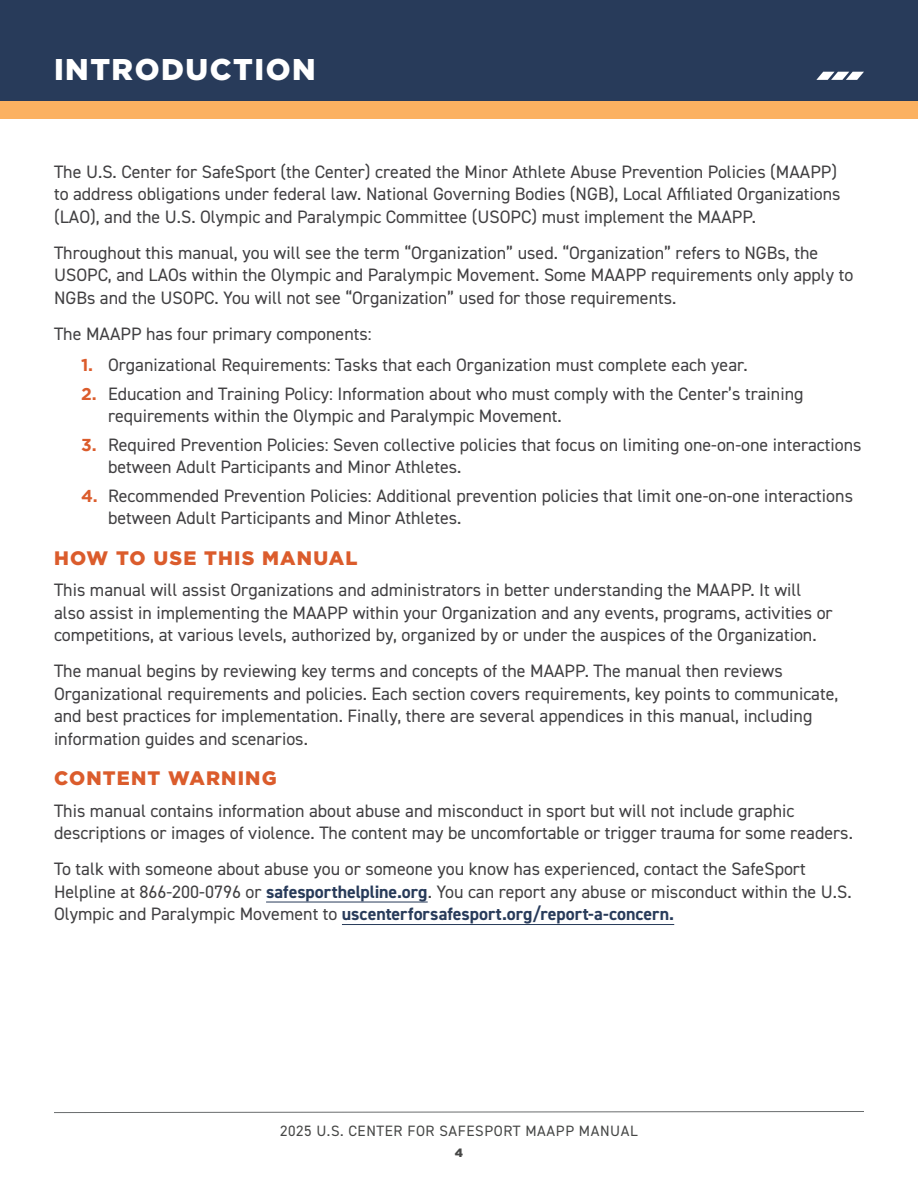
<style>
.page{position:relative;width:918px;height:1188px;background:#fff}
.page>*{position:absolute;margin:0;border:0;box-sizing:border-box;transform-origin:0 0}
.headline__h1{font:900 30px "Gotham";letter-spacing:.05em;color:#fff}
.orange_subhead__h3{font:900 19.5px "Gotham";letter-spacing:.06em;color:#db5c2c}
.body_copy__p{font:18px/22.5px "DIN2014";color:#414042}
.t1{font:15px "DIN2014";letter-spacing:.04em;color:#464746}
.t2{font:900 12px "Gotham";color:#464746}
.s1{font-family:"Gotham";font-weight:700;font-size:17.25px;color:#db5c2c}
.s2{font-weight:700;color:#283b5a}
</style>
<div class="page">
<svg style="left:54px;top:1111px;width:810px;height:2px;background:#b3b5b5"></svg>
<div style="left:0;top:100px;width:918px;height:18px;background:#fbb161"></div>
<div style="left:0;top:0;width:918px;height:100px;background:#283b5a"></div>
<hr style="left:266px;top:902px;width:162px;height:1px;background:#283b5a">
<hr style="left:342px;top:924px;width:332px;height:1px;background:#283b5a">
<svg style="left:816px;top:72px;width:48px;height:8px"></svg>
<p class="headline__h1" style="left:54px;top:52px;width:263px">INTRODUCTION</p>
<p class="body_copy__p" style="left:54px;top:160px;width:788px">The U.S. Center for SafeSport (the Center) created the Minor Athlete Abuse Prevention Policies (MAAPP) to address obligations under federal law. National Governing Bodies (NGB), Local Affiliated Organizations (LAO), and the U.S. Olympic and Paralympic Committee (USOPC) must implement the MAAPP.</p>
<p class="body_copy__p" style="left:54px;top:241px;width:801px">Throughout this manual, you will see the term “Organization” used. “Organization” refers to NGBs, the<br>USOPC, and LAOs within the Olympic and Paralympic Movement. Some MAAPP requirements only apply to<br>NGBs and the USOPC. You will not see “Organization” used for those requirements.</p>
<p class="body_copy__p" style="left:54px;top:322px;width:319px">The MAAPP has four primary components:</p>
<p class="body_copy__p" style="left:81px;top:353px;width:668px"><span class="s1">1.</span> Organizational Requirements: Tasks that each Organization must complete each year.</p>
<p class="body_copy__p" style="left:108px;top:382px;width:697px;text-indent:-27px"><span class="s1">2.</span> Education and Training Policy: Information about who must comply with the Center’s training requirements within the Olympic and Paralympic Movement.</p>
<p class="body_copy__p" style="left:108px;top:433px;width:755px;text-indent:-27px"><span class="s1">3.</span> Required Prevention Policies: Seven collective policies that focus on limiting one-on-one interactions between Adult Participants and Minor Athletes.</p>
<p class="body_copy__p" style="left:108px;top:484px;width:747px;text-indent:-27px"><span class="s1">4.</span> Recommended Prevention Policies: Additional prevention policies that limit one-on-one interactions between Adult Participants and Minor Athletes.</p>
<p class="orange_subhead__h3" style="left:54px;top:546px;width:305px">HOW TO USE THIS MANUAL</p>
<p class="body_copy__p" style="left:54px;top:578px;width:780px">This manual will assist Organizations and administrators in better understanding the MAAPP. It will also assist in implementing the MAAPP within your Organization and any events, programs, activities or competitions, at various levels, authorized by, organized by or under the auspices of the Organization.</p>
<p class="body_copy__p" style="left:54px;top:659px;width:786px">The manual begins by reviewing key terms and concepts of the MAAPP. The manual then reviews Organizational requirements and policies. Each section covers requirements, key points to communicate, and best practices for implementation. Finally, there are several appendices in this manual, including information guides and scenarios.</p>
<p class="orange_subhead__h3" style="left:54px;top:767px;width:224px">CONTENT WARNING</p>
<p class="body_copy__p" style="left:54px;top:799px;width:800px">This manual contains information about abuse and misconduct in sport but will not include graphic descriptions or images of violence. The content may be uncomfortable or trigger trauma for some readers.</p>
<p class="body_copy__p" style="left:54px;top:857px;width:799px">To talk with someone about abuse you or someone you know has experienced, contact the SafeSport<br>Helpline at 866-200-0796 or <span class="s2">safesporthelpline.org</span>. You can report any abuse or misconduct within the U.S.<br>Olympic and Paralympic Movement to <span class="s2">uscenterforsafesport.org/report-a-concern.</span></p>
<p class="t1" style="left:280px;top:1121px;width:359px">2025 U.S. CENTER FOR SAFESPORT MAAPP MANUAL</p>
<p class="t2" style="left:455px;top:1145px;width:10px">4</p>
</div>
